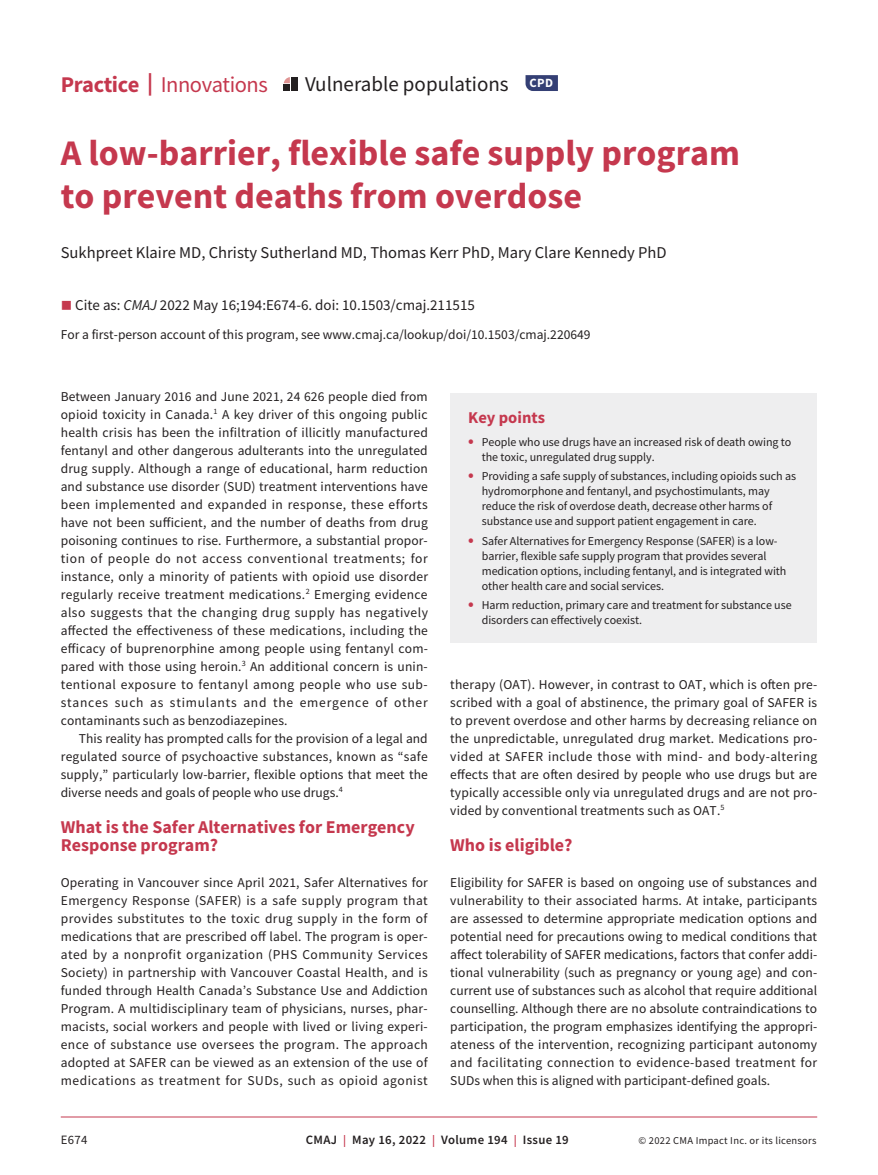
<style>
.page{position:relative;width:878px;height:1175px;background:#fff}
.page>*{position:absolute;margin:0;border:0;box-sizing:border-box;transform-origin:0 0}
.t1{font:700 36px/43.2px "Source Sans Pro";color:#c5384e}
.t2{font:22.5px "Source Sans Pro";letter-spacing:-.02em;color:#c5384e}
.t3{font:21px "Source Sans Pro";color:#231f20}
.t4{font:700 18px/18px "Source Sans Pro";color:#c5384e}
.t5{font:16.5px "Source Sans Pro";color:#231f20}
.t6{font:700 16.5px "Source Sans Pro";color:#c5384e}
.t7{font:15px "Source Sans Pro";color:#231f20}
.t8{font:13.5px/18px "Source Sans Pro";letter-spacing:.005em;color:#231f20;text-align:justify}
.t9{font:600 12.75px "Source Sans Pro";letter-spacing:.025em;color:#231f20}
.t10{font:12.75px "Source Sans Pro";color:#231f20}
.t11{font:12px/15px "Source Sans Pro";letter-spacing:-.005em;color:#231f20}
.t12{font:10.5px "Source Sans Pro";letter-spacing:.025em;color:#231f20}
.s1{font-weight:700}
.s2{color:#c5384e}
.s3{font-style:italic}
.s4{font-weight:700;font-size:16.5px;color:#c5384e}
.s5{font-size:12px;color:#c5384e}
</style>
<div class="page">
<hr style="left:61px;top:1116px;width:756px;height:1px;background:#c5384e">
<svg style="left:525px;top:75px;width:33px;height:16px"></svg>
<svg style="left:284px;top:77px;width:13px;height:14px"></svg>
<div style="left:450px;top:393px;width:367px;height:249px;background:#eeeeef"></div>
<h2 class="t2" style="left:61px;top:70px;width:209px"><span class="s1">Practice |</span> Innovations</h2>
<h3 class="t3" style="left:305px;top:71px;width:249px">Vulnerable populations <sup>CPD</sup></h3>
<h1 class="t1" style="left:61px;top:131px;width:680px">A low-barrier, flexible safe supply program to prevent deaths from overdose</h1>
<p class="t5" style="left:61px;top:242px;width:607px">Sukhpreet Klaire MD, Christy Sutherland MD, Thomas Kerr PhD, Mary Clare Kennedy PhD</p>
<p class="t7" style="left:61px;top:296px;width:415px"><span class="s2">■</span> Cite as: <span class="s3">CMAJ</span> 2022 May 16;194:E674-6. doi: 10.1503/cmaj.211515</p>
<p class="t8" style="left:61px;top:325px;width:531px">For a first-person account of this program, see www.cmaj.ca/lookup/doi/10.1503/cmaj.220649</p>
<p class="t8" style="left:61px;top:387px;width:369px">Between January 2016 and June 2021, 24 626 people died from opioid toxicity in Canada.<sup>1</sup> A key driver of this ongoing public health crisis has been the infiltration of illicitly manufactured fentanyl and other dangerous adulterants into the unregulated drug supply. Although a range of educational, harm reduction and substance use disorder (SUD) treatment interventions have been implemented and expanded in response, these efforts have not been sufficient, and the number of deaths from drug poisoning continues to rise. Furthermore, a substantial propor&shy;tion of people do not access conventional treatments; for instance, only a minority of patients with opioid use disorder regularly receive treatment medications.<sup>2</sup> Emerging evidence also suggests that the changing drug supply has negatively affected the effectiveness of these medications, including the efficacy of buprenorphine among people using fentanyl com&shy;pared with those using heroin.<sup>3</sup> An additional concern is unin&shy;tentional exposure to fentanyl among people who use sub&shy;stances such as stimulants and the emergence of other contaminants such as benzodiazepines.</p>
<p class="t8" style="left:61px;top:729px;width:368px;text-indent:18px">This reality has prompted calls for the provision of a legal and regulated source of psychoactive substances, known as “safe supply,” particularly low-barrier, flexible options that meet the diverse needs and goals of people who use drugs.<sup>4</sup></p>
<h3 class="t4" style="left:61px;top:817px;width:355px">What is the Safer Alternatives for Emergency<br>Response program?</h3>
<p class="t8" style="left:61px;top:873px;width:369px">Operating in Vancouver since April 2021, Safer Alternatives for Emergency Response (SAFER) is a safe supply program that provides substitutes to the toxic drug supply in the form of medications that are prescribed off label. The program is oper&shy;ated by a nonprofit organization (PHS Community Services Society) in partnership with Vancouver Coastal Health, and is funded through Health Canada’s Substance Use and Addiction Program. A multidisciplinary team of physicians, nurses, phar&shy;macists, social workers and people with lived or living experi&shy;ence of substance use oversees the program. The approach adopted at SAFER can be viewed as an extension of the use of medications as treatment for SUDs, such as opioid agonist</p>
<p class="t6" style="left:468px;top:407px;width:78px">Key points</p>
<p class="t11" style="left:482px;top:434px;width:311px;text-indent:-14px"><span class="s4">•</span> People who use drugs have an increased risk of death owing to the toxic, unregulated drug supply.</p>
<p class="t11" style="left:482px;top:469px;width:316px;text-indent:-14px"><span class="s4">•</span> Providing a safe supply of substances, including opioids such as hydromorphone and fentanyl, and psychostimulants, may reduce the risk of overdose death, decrease other harms of substance use and support patient engagement in care.</p>
<p class="t11" style="left:482px;top:533px;width:306px;text-indent:-14px"><span class="s4">•</span> Safer Alternatives for Emergency Response (SAFER) is a low&shy;barrier, flexible safe supply program that provides several medication options, including fentanyl, and is integrated with other health care and social services.</p>
<p class="t11" style="left:482px;top:598px;width:311px;text-indent:-14px"><span class="s4">•</span> Harm reduction, primary care and treatment for substance use disorders can effectively coexist.</p>
<p class="t8" style="left:450px;top:675px;width:368px">therapy (OAT). However, in contrast to OAT, which is often pre&shy;scribed with a goal of abstinence, the primary goal of SAFER is to prevent overdose and other harms by decreasing reliance on the unpredictable, unregulated drug market. Medications pro&shy;vided at SAFER include those with mind- and body-altering effects that are often desired by people who use drugs but are typically accessible only via unregulated drugs and are not pro&shy;vided by conventional treatments such as OAT.<sup>5</sup></p>
<h3 class="t4" style="left:450px;top:835px;width:124px">Who is eligible?</h3>
<p class="t8" style="left:450px;top:873px;width:368px">Eligibility for SAFER is based on ongoing use of substances and vulnerability to their associated harms. At intake, participants are assessed to determine appropriate medication options and potential need for precautions owing to medical conditions that affect tolerability of SAFER medications, factors that confer addi&shy;tional vulnerability (such as pregnancy or young age) and con&shy;current use of substances such as alcohol that require additional counselling. Although there are no absolute contraindications to participation, the program emphasizes identifying the appropri&shy;ateness of the intervention, recognizing participant autonomy and facilitating connection to evidence-based treatment for SUDs when this is aligned with participant-defined goals.</p>
<p class="t10" style="left:61px;top:1132px;width:28px">E674</p>
<p class="t9" style="left:306px;top:1131px;width:264px">CMAJ <span class="s5">|</span> May 16, 2022 <span class="s5">|</span> Volume 194 <span class="s5">|</span> Issue 19</p>
<p class="t12" style="left:638px;top:1134px;width:179px">© 2022 CMA Impact Inc. or its licensors</p>
</div>
